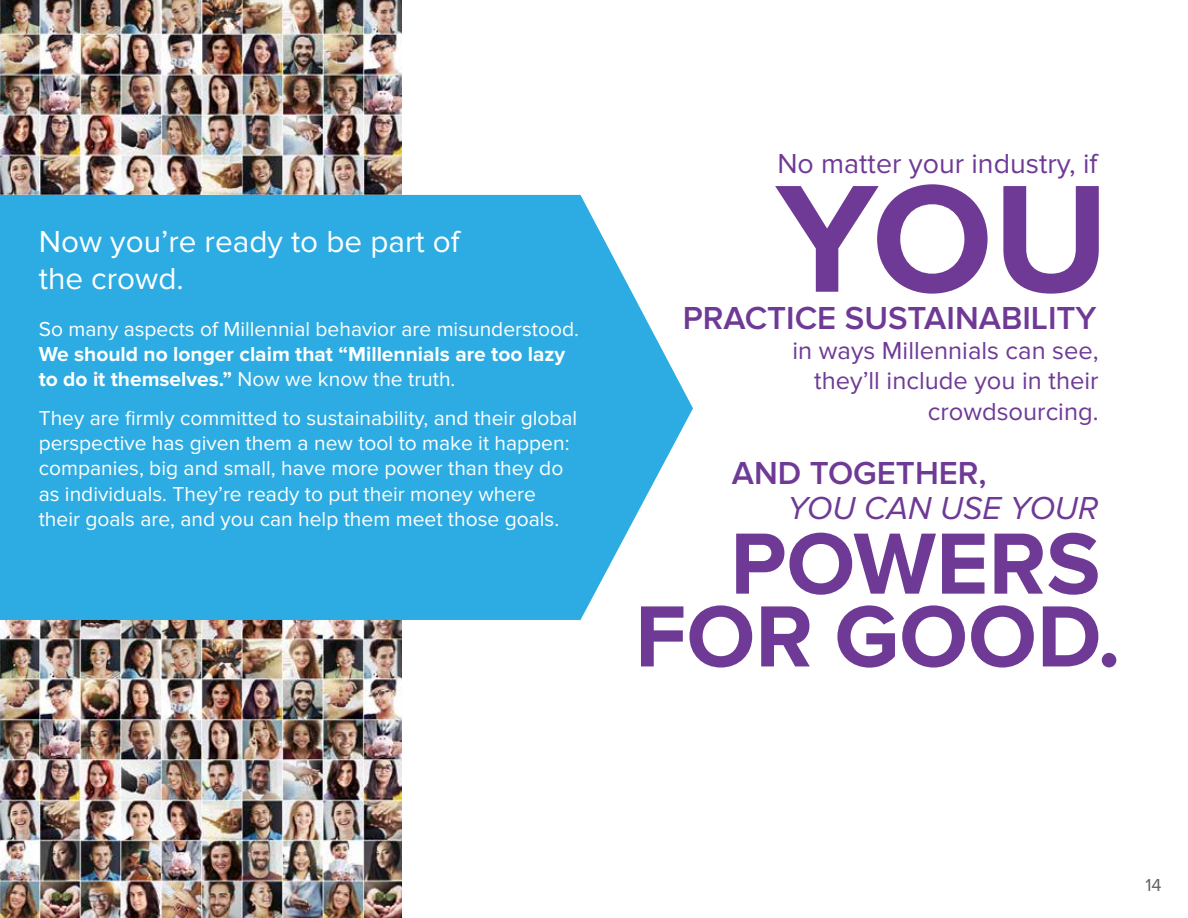
<style>
.page{position:relative;width:1188px;height:918px;background:#fff}
.page>*{position:absolute;margin:0;border:0;box-sizing:border-box;transform-origin:0 0}
.t1{font:700 158.4px "Proxima Nova";color:#6f3a96}
.t2{font:700 90px/72.8px "Proxima Nova";color:#6f3a96;text-align:right}
.t3{font:600 33px "Proxima Nova";color:#6f3a96}
.t4{font:italic 33px "Proxima Nova";color:#6f3a96}
.t5{font:31.5px/37.8px "Proxima Nova";color:#fff}
.t6{font:28.5px "Proxima Nova";color:#6f3a96}
.t7{font:25.5px/30.6px "Proxima Nova";color:#6f3a96;text-align:right}
.t8{font:21px/25.2px "Proxima Nova";color:#fff}
.t9{font:700 21px/25.2px "Proxima Nova";color:#fff}
.t10{font:18px "Proxima Nova";color:#606163}
.s1{font-weight:400}
</style>
<div class="page">
<img style="left:0;top:0;width:402px;height:918px">
<svg style="left:0;top:195px;width:693px;height:425px;fill:#2cace2"></svg>
<h3 class="t5" style="left:39px;top:223px;width:422px">Now you’re ready to be part of the crowd.</h3>
<p class="t8" style="left:39px;top:317px;width:542px">So many aspects of Millennial behavior are misunderstood.</p>
<p class="t9" style="left:39px;top:342px;width:528px">We should no longer claim that “Millennials are too lazy to do it themselves.” <span class="s1">Now we know the truth.</span></p>
<p class="t8" style="left:39px;top:406px;width:540px">They are firmly committed to sustainability, and their global perspective has given them a new tool to make it happen: companies, big and small, have more power than they do as individuals. They’re ready to put their money where their goals are, and you can help them meet those goals.</p>
<h3 class="t6" style="left:777px;top:148px;width:322px">No matter your industry, if</h3>
<h1 class="t1" style="left:776px;top:148px;width:335px">YOU</h1>
<h3 class="t3" style="left:683px;top:299px;width:415px">PRACTICE SUSTAINABILITY</h3>
<p class="t7" style="left:793px;top:335px;width:308px">in ways Millennials can see, they’ll include you in their crowdsourcing.</p>
<h3 class="t3" style="left:732px;top:454px;width:256px">AND TOGETHER,</h3>
<h3 class="t4" style="left:787px;top:493px;width:312px">YOU CAN USE YOUR</h3>
<h2 class="t2" style="left:635px;top:529px;width:487px">POWERS<br>FOR GOOD.</h2>
<p class="t10" style="left:1145px;top:875px;width:18px">14</p>
</div>
